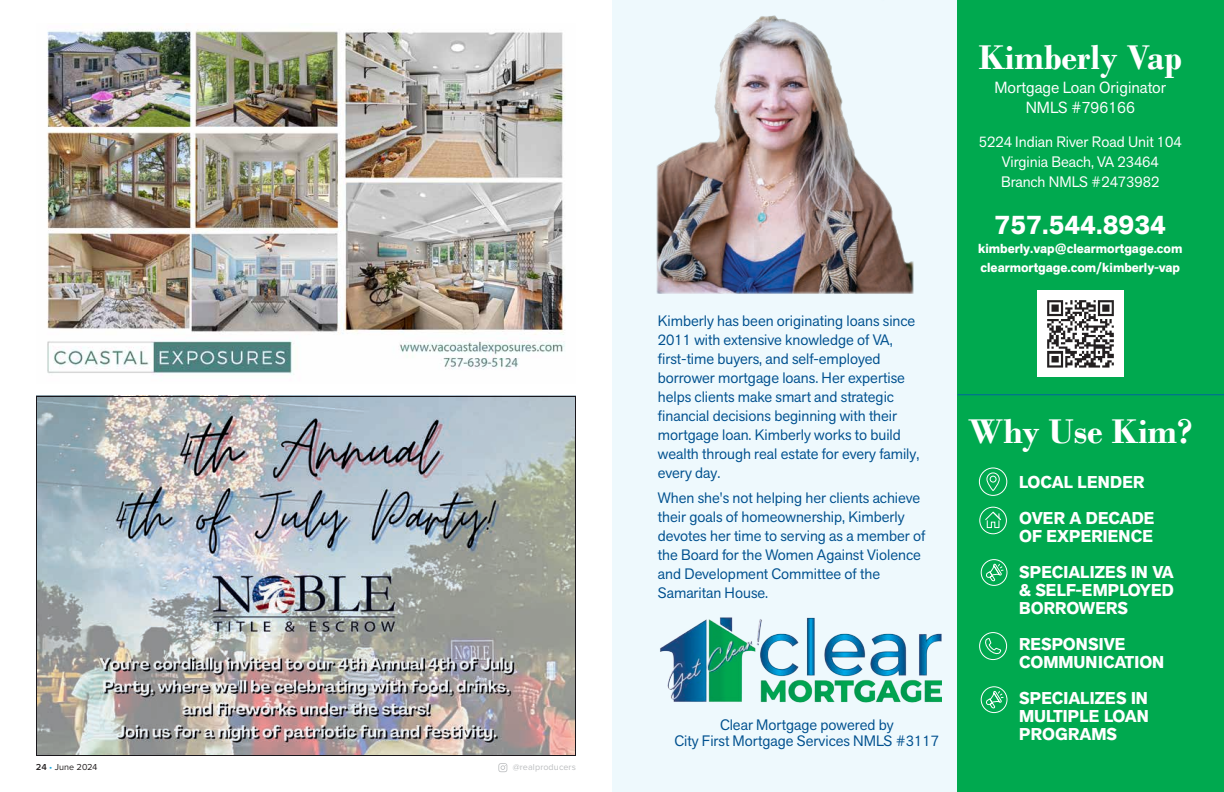
<style>
.page{position:relative;width:1224px;height:792px;background:#fff}
.page>*{position:absolute;margin:0;border:0;box-sizing:border-box;transform-origin:0 0}
.t1{font:700 36px "Bodoni";color:#fff}
.t2{font:700 26.4px "Akzid Grtsk Next";color:#fff}
.t3{font:700 17px/18px "Akzid Grtsk Next";color:#fff}
.t4{font:16px/20px "Akzid Grtsk Next";color:#fff;text-align:center}
.t5{font:15px/19px "Akzid Grtsk Next";color:#00518f}
.t6{font:15px/20px "Akzid Grtsk Next";color:#fff;text-align:center}
.t7{font:700 13px/19px "Akzid Grtsk Next";color:#fff}
.t8{font:9px "Proxima Nova";letter-spacing:.01em;color:#bcbec0}
.t9{font:9px "Proxima Nova";letter-spacing:.005em;color:#231f20}
.s1{font-weight:600}
.s2{color:#19a8e0}
</style>
<div class="page">
<svg style="left:498px;top:763px;width:9px;height:9px"></svg>
<img style="left:47px;top:26px;width:518px;height:349px">
<div style="left:612px;top:0;width:346px;height:792px;background:#eef9fd"></div>
<img style="left:660px;top:617px;width:281px;height:85px">
<img style="left:656px;top:15px;width:257px;height:279px">
<div style="left:958px;top:0;width:266px;height:792px;background:#00a94f"></div>
<hr style="left:958px;top:394px;width:266px;height:1px;background:#00669f">
<div style="left:979px;top:468px;width:28px;height:28px;border:1px solid #fff;border-radius:50%"></div>
<svg style="left:986px;top:472px;width:14px;height:19px"></svg>
<div style="left:979px;top:507px;width:28px;height:27px;border:1px solid #fff;border-radius:50%"></div>
<svg style="left:984px;top:511px;width:18px;height:17px"></svg>
<div style="left:981px;top:559px;width:26px;height:27px;border:1px solid #fff;border-radius:50%"></div>
<svg style="left:985px;top:638px;width:16px;height:17px"></svg>
<div style="left:979px;top:632px;width:28px;height:28px;border:1px solid #fff;border-radius:50%"></div>
<svg style="left:985px;top:563px;width:18px;height:19px"></svg>
<div style="left:981px;top:686px;width:26px;height:27px;border:1px solid #fff;border-radius:50%"></div>
<svg style="left:985px;top:690px;width:18px;height:19px"></svg>
<img style="left:1037px;top:291px;width:86px;height:86px">
<img style="left:36px;top:396px;width:540px;height:360px">
<p class="t9" style="left:36px;top:762px;width:63px"><span class="s1">24</span> <span class="s2">•</span> June 2024</p>
<p class="t8" style="left:513px;top:762px;width:65px">@realproducers</p>
<p class="t5" style="left:658px;top:311px;width:263px">Kimberly has been originating loans since 2011 with extensive knowledge of VA, first-time buyers, and self-employed borrower mortgage loans. Her expertise helps clients make smart and strategic financial decisions beginning with their mortgage loan. Kimberly works to build wealth through real estate for every family, every day.</p>
<p class="t5" style="left:658px;top:488px;width:269px">When she's not helping her clients achieve their goals of homeownership, Kimberly devotes her time to serving as a member of the Board for the Women Against Violence and Development Committee of the Samaritan House.</p>
<p class="t5" style="left:674px;top:716px;width:266px;line-height:16px;text-align:center">Clear Mortgage powered by<br>City First Mortgage Services NMLS #3117</p>
<h1 class="t1" style="left:978px;top:36px;width:205px">Kimberly Vap</h1>
<p class="t4" style="left:994px;top:78px;width:173px">Mortgage Loan Originator<br>NMLS #796166</p>
<p class="t6" style="left:979px;top:131px;width:205px">5224 Indian River Road Unit 104<br>Virginia Beach, VA 23464<br>Branch NMLS #2473982</p>
<h2 class="t2" style="left:995px;top:207px;width:173px">757.544.8934</h2>
<p class="t7" style="left:978px;top:239px;width:206px">kimberly.vap@clearmortgage.com clearmortgage.com/kimberly-vap</p>
<h1 class="t1" style="left:968px;top:410px;width:226px">Why Use Kim?</h1>
<p class="t3" style="left:1019px;top:464px;width:137px;line-height:36px">LOCAL LENDER<br>OVER A DECADE</p>
<p class="t3" style="left:1019px;top:518px;width:156px;line-height:36px">OF EXPERIENCE<br>SPECIALIZES IN VA</p>
<p class="t3" style="left:1019px;top:581px;width:156px">&amp; SELF-EMPLOYED<br>BORROWERS</p>
<p class="t3" style="left:1019px;top:635px;width:147px">RESPONSIVE<br>COMMUNICATION</p>
<p class="t3" style="left:1019px;top:689px;width:131px;text-align:justify">SPECIALIZES IN MULTIPLE LOAN PROGRAMS</p>
</div>
